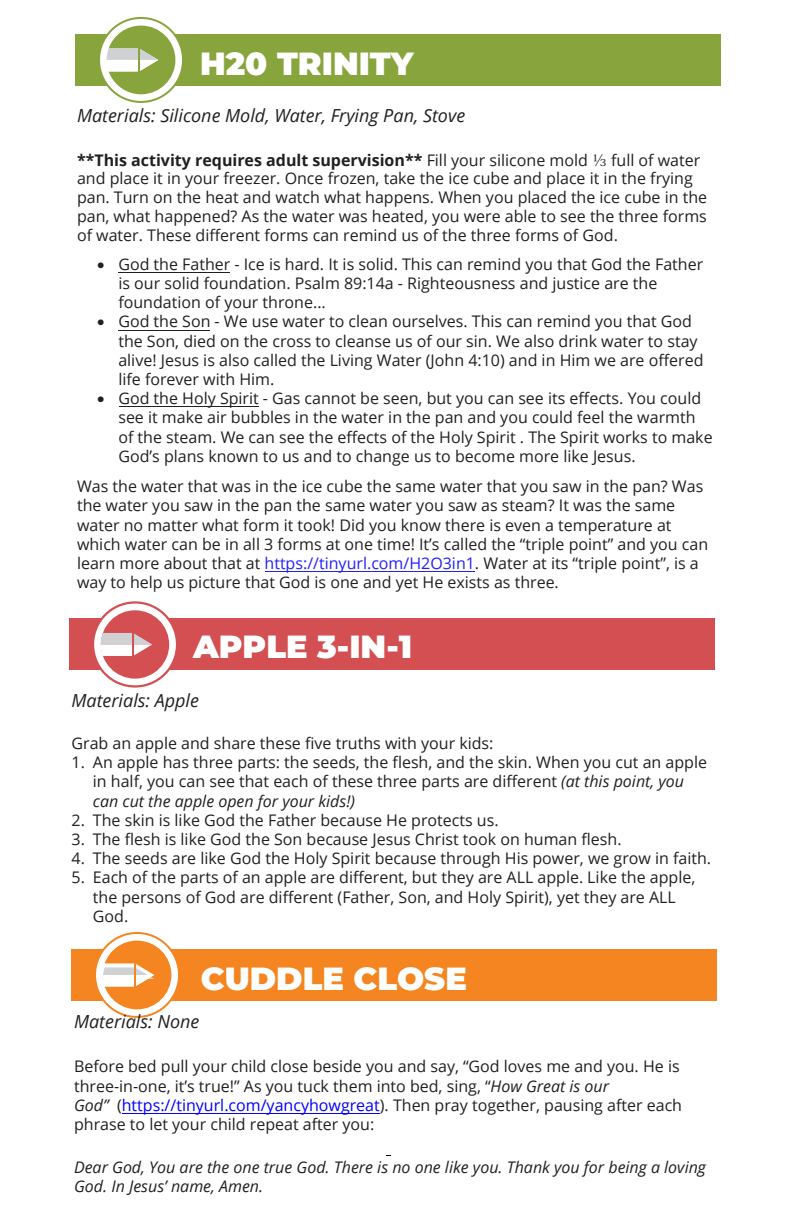
<style>
.page{position:relative;width:792px;height:1224px;background:#fff}
.page>*{position:absolute;margin:0;border:0;box-sizing:border-box;transform-origin:0 0}
.t1{font:900 32px "Montserrat";color:#fff}
.t2{font:italic 18px "Open Sans";color:#231f20}
.t3{font:16px/19.2px "Open Sans";color:#231f20}
.t4{font:italic 16px/19.2px "Open Sans";color:#231f20}
.s1{font-weight:700}
.s2{font-family:"Koz Min Pr 6 N"}
.s3{color:#231fff}
.s4{font-style:italic}
.s5{color:#0001fe}
.s6{font-style:inherit}
</style>
<div class="page">
<div style="left:75px;top:34px;width:646px;height:52px;background:#88a53d"></div>
<svg style="left:99px;top:18px;width:84px;height:84px"></svg>
<div style="left:98px;top:17px;width:86px;height:86px;border:2px solid #88a53d;border-radius:50%"></div>
<svg style="left:107px;top:26px;width:68px;height:68px"></svg>
<hr style="left:138px;top:40px;width:2px;height:46px;background:#88a53d">
<div style="left:69px;top:618px;width:646px;height:52px;background:#d34f51"></div>
<svg style="left:93px;top:602px;width:84px;height:84px"></svg>
<div style="left:92px;top:601px;width:86px;height:87px;border:2px solid #d34f51;border-radius:50%"></div>
<div style="left:101px;top:610px;width:68px;height:69px;background:#d34f51;border-radius:50%"></div>
<svg style="left:101px;top:633px;width:51px;height:23px"></svg>
<hr style="left:132px;top:624px;width:2px;height:46px;background:#d34f51">
<div style="left:71px;top:949px;width:646px;height:52px;background:#f48520"></div>
<svg style="left:95px;top:933px;width:84px;height:84px"></svg>
<div style="left:94px;top:932px;width:86px;height:86px;border:2px solid #f48520;border-radius:50%"></div>
<svg style="left:103px;top:941px;width:68px;height:68px"></svg>
<hr style="left:134px;top:955px;width:2px;height:46px;background:#f48520">
<hr style="left:119px;top:272px;width:111px;height:1px;background:#231f20">
<hr style="left:119px;top:330px;width:91px;height:1px;background:#231f20">
<hr style="left:119px;top:406px;width:139px;height:1px;background:#231f20">
<hr style="left:265px;top:571px;width:209px;height:1px;background:#231fff">
<hr style="left:122px;top:1113px;width:257px;height:1px;background:#0001fe">
<h1 class="t1" style="left:200px;top:40px;width:215px">H20 TRINITY</h1>
<p class="t2" style="left:77px;top:103px;width:390px">Materials: Silicone Mold, Water, Frying Pan, Stove</p>
<p class="t3" style="left:77px;top:150px;width:632px"><span class="s1">**This activity requires adult supervision**</span> Fill your silicone mold <span class="s2">⅓</span> full of water and place it in your freezer. Once frozen, take the ice cube and place it in the frying pan. Turn on the heat and watch what happens. When you placed the ice cube in the pan, what happened? As the water was heated, you were able to see the three forms of water. These different forms can remind us of the three forms of God.</p>
<p class="t3" style="left:118px;top:254px;width:586px;text-indent:-21px">• God the Father - Ice is hard. It is solid. This can remind you that God the Father is our solid foundation. Psalm 89:14a - Righteousness and justice are the foundation of your throne...</p>
<p class="t3" style="left:118px;top:312px;width:587px;text-indent:-21px">• God the Son - We use water to clean ourselves. This can remind you that God the Son, died on the cross to cleanse us of our sin. We also drink water to stay alive! Jesus is also called the Living Water (John 4:10) and in Him we are offered life forever with Him.</p>
<p class="t3" style="left:118px;top:388px;width:596px;text-indent:-21px">• God the Holy Spirit - Gas cannot be seen, but you can see its effects. You could see it make air bubbles in the water in the pan and you could feel the warmth of the steam. We can see the effects of the Holy Spirit . The Spirit works to make God’s plans known to us and to change us to become more like Jesus.</p>
<p class="t3" style="left:77px;top:476px;width:633px">Was the water that was in the ice cube the same water that you saw in the pan? Was the water you saw in the pan the same water you saw as steam? It was the same water no matter what form it took! Did you know there is even a temperature at which water can be in all 3 forms at one time! It’s called the “triple point” and you can learn more about that at <span class="s3">https://tinyurl.com/H2O3in1</span>. Water at its “triple point”, is a way to help us picture that God is one and yet He exists as three.</p>
<h1 class="t1" style="left:193px;top:623px;width:221px">APPLE 3-IN-1</h1>
<p class="t2" style="left:72px;top:688px;width:129px">Materials: Apple</p>
<p class="t3" style="left:72px;top:733px;width:423px">Grab an apple and share these five truths with your kids:</p>
<p class="t3" style="left:93px;top:752px;width:616px;text-indent:-21px">1. An apple has three parts: the seeds, the flesh, and the skin. When you cut an apple in half, you can see that each of these three parts are different <span class="s4">(at this point, you can cut the apple open for your kids!)</span></p>
<p class="t3" style="left:72px;top:810px;width:429px">2. The skin is like God the Father because He protects us.</p>
<p class="t3" style="left:72px;top:829px;width:552px">3. The flesh is like God the Son because Jesus Christ took on human flesh.</p>
<p class="t3" style="left:72px;top:848px;width:641px">4. The seeds are like God the Holy Spirit because through His power, we grow in faith.</p>
<p class="t3" style="left:93px;top:868px;width:604px;text-indent:-21px">5. Each of the parts of an apple are different, but they are ALL apple. Like the apple, the persons of God are different (Father, Son, and Holy Spirit), yet they are ALL<br>God.</p>
<h1 class="t1" style="left:201px;top:955px;width:267px">CUDDLE CLOSE</h1>
<p class="t2" style="left:74px;top:1009px;width:127px">Materials: None</p>
<p class="t3" style="left:74px;top:1056px;width:610px">Before bed pull your child close beside you and say, “God loves me and you. He is three-in-one, it’s true!” As you tuck them into bed, sing, “<span class="s4">How Great is our<br>God”</span> (<span class="s5">https://tinyurl.com/yancyhowgreat</span>). Then pray together, pausing after each phrase to let your child repeat after you:</p>
<p class="t4" style="left:74px;top:1157px;width:633px"><span class="s6">Dear God,</span> You are the one true God. There is no one like you. Thank you for being a loving<br>God. <span class="s6">In Jesus’ name, Amen.</span></p>
</div>
